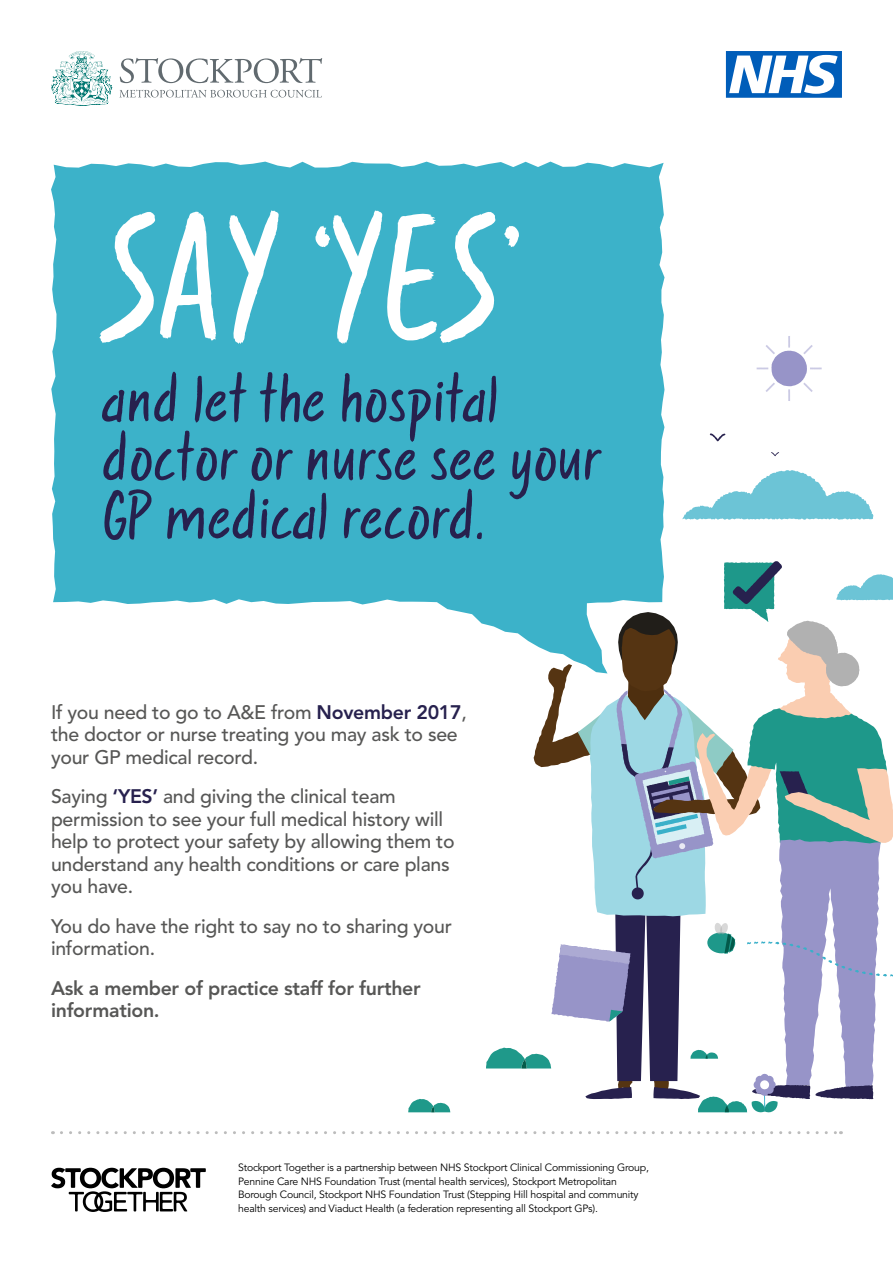
<style>
.page{position:relative;width:893px;height:1263px;background:#fff}
.page>*{position:absolute;margin:0;border:0;box-sizing:border-box;transform-origin:0 0}
.t1{font:165px "Sweet Nothings";color:#fff}
.t2{font:64.5px/58.5px "Sweet Nothings";color:#27214e}
.t3{font:500 19.5px/22.5px "Avenir";letter-spacing:-.015em;color:#575756}
.t4{font:800 19.5px/22.5px "Avenir";letter-spacing:-.015em;color:#575756}
.t5{font:10.5px/13.5px "Avenir";letter-spacing:-.02em;color:#000}
.s1{font-weight:800;color:#27214e}
</style>
<div class="page">
<div style="left:51px;top:162px;width:613px;height:463px;background:#3cb2c9"></div>
<svg style="left:120px;top:58px;width:202px;height:25px"></svg>
<svg style="left:119px;top:90px;width:203px;height:8px"></svg>
<svg style="left:51px;top:51px;width:62px;height:55px"></svg>
<svg style="left:726px;top:51px;width:116px;height:47px"></svg>
<svg style="left:682px;top:470px;width:191px;height:50px"></svg>
<svg style="left:757px;top:336px;width:65px;height:65px"></svg>
<svg style="left:710px;top:433px;width:15px;height:8px"></svg>
<svg style="left:771px;top:452px;width:8px;height:4px"></svg>
<svg style="left:61px;top:1131px;width:780px;height:3px"></svg>
<svg style="left:486px;top:561px;width:407px;height:551px"></svg>
<svg style="left:408px;top:1099px;width:42px;height:13px"></svg>
<svg style="left:51px;top:1168px;width:155px;height:44px"></svg>
<h1 class="t1" style="left:102px;top:173px;width:414px">SAY ‘YES’</h1>
<h2 class="t2" style="left:102px;top:374px;width:500px">and let the hospital doctor or nurse see your<br>GP medical record.</h2>
<p class="t3" style="left:51px;top:701px;width:417px">If you need to go to A&amp;E from <span class="s1">November 2017</span>, the doctor or nurse treating you may ask to see your GP medical record.</p>
<p class="t3" style="left:51px;top:786px;width:405px">Saying <span class="s1">‘YES’</span> and giving the clinical team permission to see your full medical history will help to protect your safety by allowing them to understand any health conditions or care plans you have.</p>
<p class="t3" style="left:51px;top:915px;width:402px">You do have the right to say no to sharing your information.</p>
<p class="t4" style="left:51px;top:977px;width:371px">Ask a member of practice staff for further information.</p>
<p class="t5" style="left:238px;top:1161px;width:412px">Stockport Together is a partnership between NHS Stockport Clinical Commissioning Group, Pennine Care NHS Foundation Trust (mental health services), Stockport Metropolitan Borough Council, Stockport NHS Foundation Trust (Stepping Hill hospital and community health services) and Viaduct Health (a federation representing all Stockport GPs).</p>
</div>
